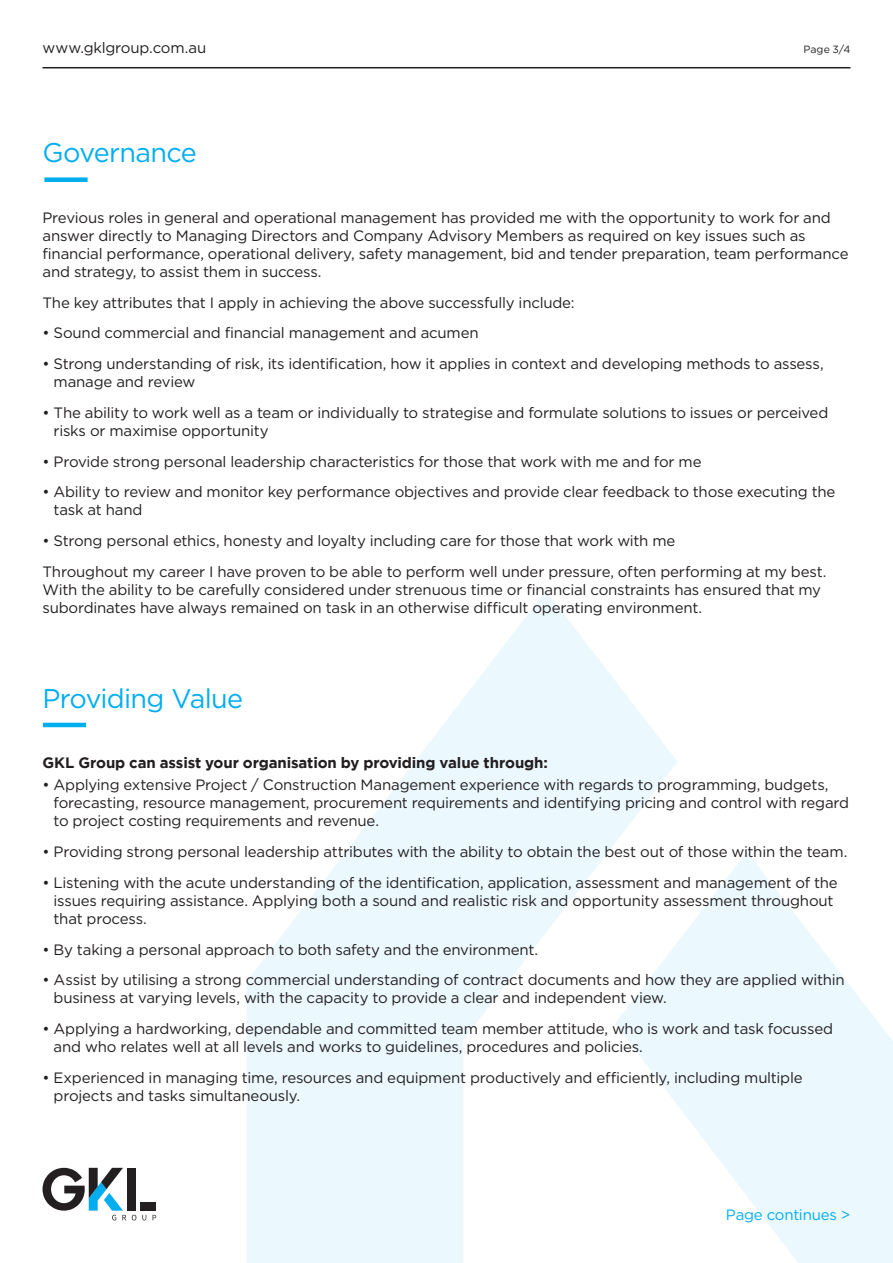
<style>
.page{position:relative;width:893px;height:1263px;background:#fff}
.page>*{position:absolute;margin:0;border:0;box-sizing:border-box;transform-origin:0 0}
.Section_Title{font:27px "Gotham";letter-spacing:-.025em;color:#00aeef}
._9pts_Regular_Left{font:15px/18px "Gotham";letter-spacing:-.015em;color:#231f20}
._9pts_Regular_Left-2{font:700 15px "Gotham";letter-spacing:-.01em;color:#231f20}
._9pts_Regular_Left-3{font:15px "Gotham";letter-spacing:-.015em;color:#00aeef}
._9pts_Regular_Left-4{font:10.5px "Gotham";color:#231f20}
</style>
<div class="page">
<svg style="left:678px;top:852px;width:215px;height:411px;fill:#ebf8fd"></svg>
<svg style="left:247px;top:591px;width:431px;height:672px;fill:#ebf8fd"></svg>
<hr style="left:43px;top:723px;width:43px;height:4px;background:#00aeef">
<div style="left:44px;top:177px;width:44px;height:5px;background:#00aeef"></div>
<hr style="left:43px;top:67px;width:807px;height:1px;background:#231f20">
<div style="left:127px;top:1168px;width:9px;height:42px;background:#231f20"></div>
<div style="left:141px;top:1202px;width:15px;height:8px;background:#231f20"></div>
<svg style="left:43px;top:1168px;width:83px;height:52px"></svg>
<svg style="left:132px;top:1215px;width:4px;height:5px"></svg>
<svg style="left:142px;top:1215px;width:4px;height:5px"></svg>
<p class="_9pts_Regular_Left" style="left:43px;top:39px;width:165px">www.gklgroup.com.au</p>
<p class="_9pts_Regular_Left-4" style="left:804px;top:44px;width:48px">Page 3/4</p>
<p class="Section_Title" style="left:43px;top:138px;width:156px">Governance</p>
<p class="_9pts_Regular_Left" style="left:43px;top:208px;width:808px">Previous roles in general and operational management has provided me with the opportunity to work for and answer directly to Managing Directors and Company Advisory Members as required on key issues such as financial performance, operational delivery, safety management, bid and tender preparation, team performance and strategy, to assist them in success.</p>
<p class="_9pts_Regular_Left" style="left:43px;top:293px;width:534px">The key attributes that I apply in achieving the above successfully include:</p>
<p class="_9pts_Regular_Left" style="left:43px;top:324px;width:438px">• Sound commercial and financial management and acumen</p>
<p class="_9pts_Regular_Left" style="left:54px;top:355px;width:772px;text-indent:-11px">• Strong understanding of risk, its identification, how it applies in context and developing methods to assess, manage and review</p>
<p class="_9pts_Regular_Left" style="left:54px;top:403px;width:776px;text-indent:-11px">• The ability to work well as a team or individually to strategise and formulate solutions to issues or perceived risks or maximise opportunity</p>
<p class="_9pts_Regular_Left" style="left:43px;top:452px;width:660px">• Provide strong personal leadership characteristics for those that work with me and for me</p>
<p class="_9pts_Regular_Left" style="left:54px;top:483px;width:783px;text-indent:-11px">• Ability to review and monitor key performance objectives and provide clear feedback to those executing the task at hand</p>
<p class="_9pts_Regular_Left" style="left:43px;top:532px;width:634px">• Strong personal ethics, honesty and loyalty including care for those that work with me</p>
<p class="_9pts_Regular_Left" style="left:43px;top:562px;width:785px">Throughout my career I have proven to be able to perform well under pressure, often performing at my best.<br>With the ability to be carefully considered under strenuous time or financial constraints has ensured that my subordinates have always remained on task in an otherwise difficult operating environment.</p>
<p class="Section_Title" style="left:43px;top:683px;width:202px">Providing Value</p>
<p class="_9pts_Regular_Left-2" style="left:43px;top:754px;width:507px">GKL Group can assist your organisation by providing value through:</p>
<p class="_9pts_Regular_Left" style="left:54px;top:776px;width:797px;text-indent:-11px">• Applying extensive Project / Construction Management experience with regards to programming, budgets, forecasting, resource management, procurement requirements and identifying pricing and control with regard to project costing requirements and revenue.</p>
<p class="_9pts_Regular_Left" style="left:43px;top:843px;width:806px">• Providing strong personal leadership attributes with the ability to obtain the best out of those within the team.</p>
<p class="_9pts_Regular_Left" style="left:54px;top:873px;width:786px;text-indent:-11px">• Listening with the acute understanding of the identification, application, assessment and management of the issues requiring assistance. Applying both a sound and realistic risk and opportunity assessment throughout that process.</p>
<p class="_9pts_Regular_Left" style="left:43px;top:940px;width:497px">• By taking a personal approach to both safety and the environment.</p>
<p class="_9pts_Regular_Left" style="left:54px;top:971px;width:793px;text-indent:-11px">• Assist by utilising a strong commercial understanding of contract documents and how they are applied within business at varying levels, with the capacity to provide a clear and independent view.</p>
<p class="_9pts_Regular_Left" style="left:54px;top:1020px;width:781px;text-indent:-11px">• Applying a hardworking, dependable and committed team member attitude, who is work and task focussed and who relates well at all levels and works to guidelines, procedures and policies.</p>
<p class="_9pts_Regular_Left" style="left:54px;top:1068px;width:750px;text-indent:-11px">• Experienced in managing time, resources and equipment productively and efficiently, including multiple projects and tasks simultaneously.</p>
<p class="_9pts_Regular_Left-3" style="left:726px;top:1207px;width:126px">Page continues &gt;</p>
</div>
